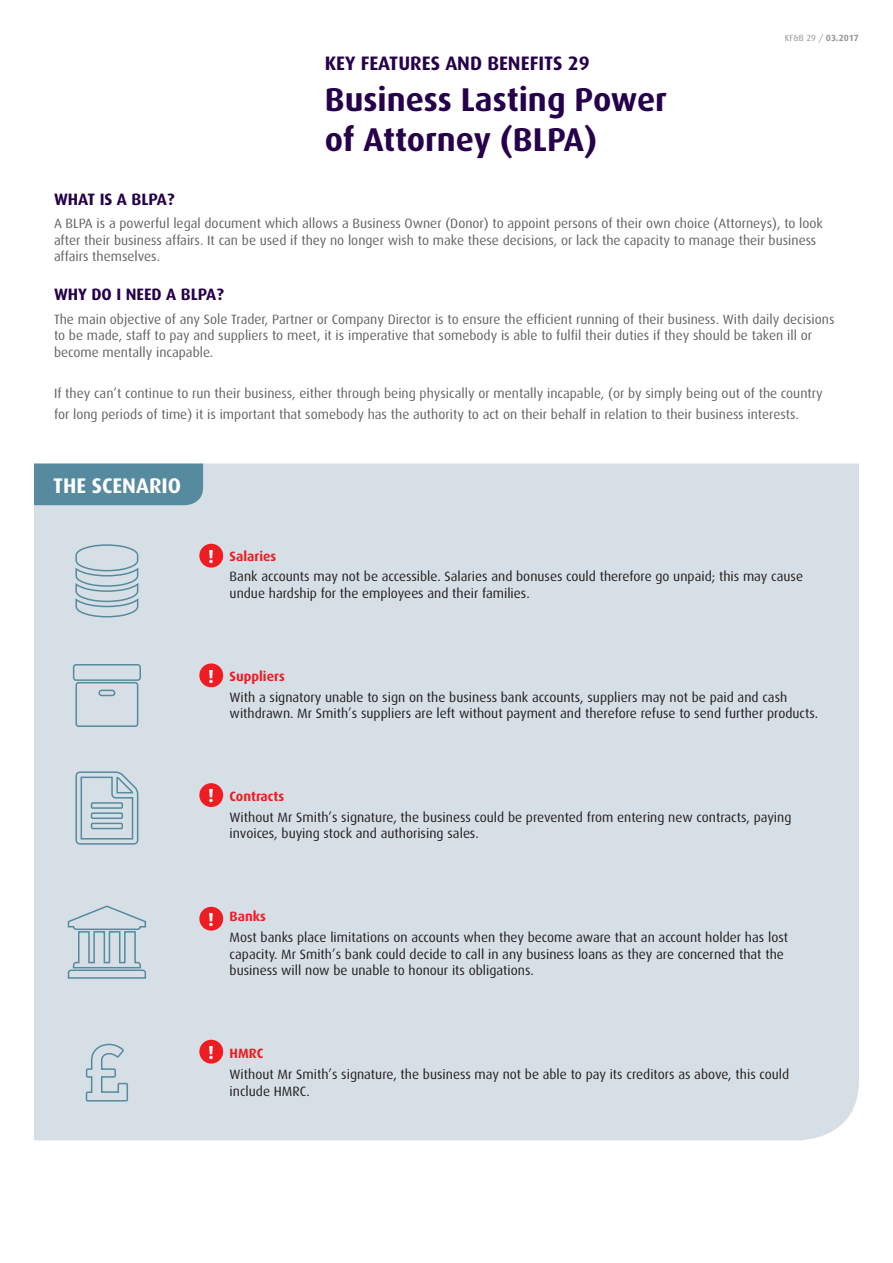
<style>
.page{position:relative;width:893px;height:1263px;background:#fff}
.page>*{position:absolute;margin:0;border:0;box-sizing:border-box;transform-origin:0 0}
.Headline{font:700 33px "Dax";color:#26004b}
.t1{font:700 21.15px "Dax";color:#fff}
.t2{font:700 19.5px "Dax";color:#26004b}
.t3{font:700 18.9px "Dax";color:#fff}
.t4{font:700 16.5px "Dax";color:#26004b}
.Body_Copy{font:13.5px/16.5px "Dax";color:#636366}
.Body_Copy-2{font:13.5px/16.5px "Dax";color:#231f20}
.Body_Copy-3{font:700 13.5px "Dax";color:#ee1d23}
.t5{font:9px "Dax";color:#939598}
.s1{font-weight:700}
</style>
<div class="page">
<div style="left:34px;top:463px;width:825px;height:677px;background:#d6dfe5"></div>
<div style="left:34px;top:463px;width:169px;height:42px;background:#568a9e"></div>
<div style="left:201px;top:545px;width:21px;height:21px;background:#ee1d23;border-radius:50%"></div>
<div style="left:199px;top:544px;width:24px;height:23px;border:3px solid #ee1d23;border-radius:50%"></div>
<div style="left:201px;top:665px;width:21px;height:21px;background:#ee1d23;border-radius:50%"></div>
<div style="left:199px;top:663px;width:24px;height:24px;border:3px solid #ee1d23;border-radius:50%"></div>
<div style="left:201px;top:784px;width:21px;height:22px;background:#ee1d23;border-radius:50%"></div>
<div style="left:199px;top:783px;width:24px;height:24px;border:3px solid #ee1d23;border-radius:50%"></div>
<div style="left:201px;top:908px;width:21px;height:21px;background:#ee1d23;border-radius:50%"></div>
<div style="left:199px;top:907px;width:24px;height:23px;border:3px solid #ee1d23;border-radius:50%"></div>
<div style="left:201px;top:1041px;width:21px;height:21px;background:#ee1d23;border-radius:50%"></div>
<div style="left:199px;top:1040px;width:24px;height:23px;border:3px solid #ee1d23;border-radius:50%"></div>
<svg style="left:74px;top:770px;width:65px;height:76px;background:#b9cbd4"></svg>
<svg style="left:72px;top:663px;width:70px;height:65px;background:#c4d3db"></svg>
<svg style="left:67px;top:905px;width:80px;height:74px;background:#becfd7"></svg>
<svg style="left:85px;top:1043px;width:44px;height:60px;background:#c1d1d9"></svg>
<svg style="left:74px;top:543px;width:65px;height:75px;background:#becfd8"></svg>
<p class="t4" style="left:54px;top:189px;width:122px">WHAT IS A BLPA?</p>
<p class="t2" style="left:325px;top:52px;width:267px">KEY FEATURES AND BENEFITS 29</p>
<p class="Headline" style="left:325px;top:81px;width:344px">Business Lasting Power</p>
<p class="Headline" style="left:325px;top:121px;width:274px">of Attorney (BLPA)</p>
<p class="t5" style="left:785px;top:33px;width:76px">KF&amp;B 29 / <span class="s1">03.2017</span></p>
<p class="Body_Copy" style="left:54px;top:215px;width:771px">A BLPA is a powerful legal document which allows a Business Owner (Donor) to appoint persons of their own choice (Attorneys), to look after their business affairs. It can be used if they no longer wish to make these decisions, or lack the capacity to manage their business affairs themselves.</p>
<p class="t4" style="left:54px;top:285px;width:171px">WHY DO I NEED A BLPA?</p>
<p class="Body_Copy" style="left:54px;top:311px;width:782px">The main objective of any Sole Trader, Partner or Company Director is to ensure the efficient running of their business. With daily decisions to be made, staff to pay and suppliers to meet, it is imperative that somebody is able to fulfil their duties if they should be taken ill or become mentally incapable.</p>
<p class="Body_Copy" style="left:54px;top:386px;width:770px">If they can’t continue to run their business, either through being physically or mentally incapable, (or by simply being out of the country</p>
<p class="Body_Copy" style="left:54px;top:406px;width:746px">for long periods of time) it is important that somebody has the authority to act on their behalf in relation to their business interests.</p>
<p class="t1" style="left:53px;top:473px;width:129px">THE SCENARIO</p>
<p class="t3" style="left:208px;top:546px;width:8px">!</p>
<p class="Body_Copy-3" style="left:230px;top:548px;width:48px">Salaries</p>
<p class="Body_Copy-2" style="left:230px;top:569px;width:575px">Bank accounts may not be accessible. Salaries and bonuses could therefore go unpaid; this may cause undue hardship for the employees and their families.</p>
<p class="t3" style="left:208px;top:665px;width:8px">!</p>
<p class="Body_Copy-3" style="left:230px;top:669px;width:57px">Suppliers</p>
<p class="Body_Copy-2" style="left:230px;top:689px;width:590px">With a signatory unable to sign on the business bank accounts, suppliers may not be paid and cash withdrawn. Mr Smith’s suppliers are left without payment and therefore refuse to send further products.</p>
<p class="t3" style="left:208px;top:785px;width:8px">!</p>
<p class="Body_Copy-3" style="left:230px;top:789px;width:56px">Contracts</p>
<p class="Body_Copy-2" style="left:230px;top:809px;width:563px">Without Mr Smith’s signature, the business could be prevented from entering new contracts, paying invoices, buying stock and authorising sales.</p>
<p class="t3" style="left:208px;top:909px;width:8px">!</p>
<p class="Body_Copy-3" style="left:230px;top:909px;width:38px">Banks</p>
<p class="Body_Copy-2" style="left:230px;top:929px;width:560px">Most banks place limitations on accounts when they become aware that an account holder has lost capacity. Mr Smith’s bank could decide to call in any business loans as they are concerned that the business will now be unable to honour its obligations.</p>
<p class="t3" style="left:208px;top:1041px;width:8px">!</p>
<p class="Body_Copy-3" style="left:230px;top:1046px;width:35px">HMRC</p>
<p class="Body_Copy-2" style="left:230px;top:1066px;width:561px">Without Mr Smith’s signature, the business may not be able to pay its creditors as above, this could include HMRC.</p>
</div>
